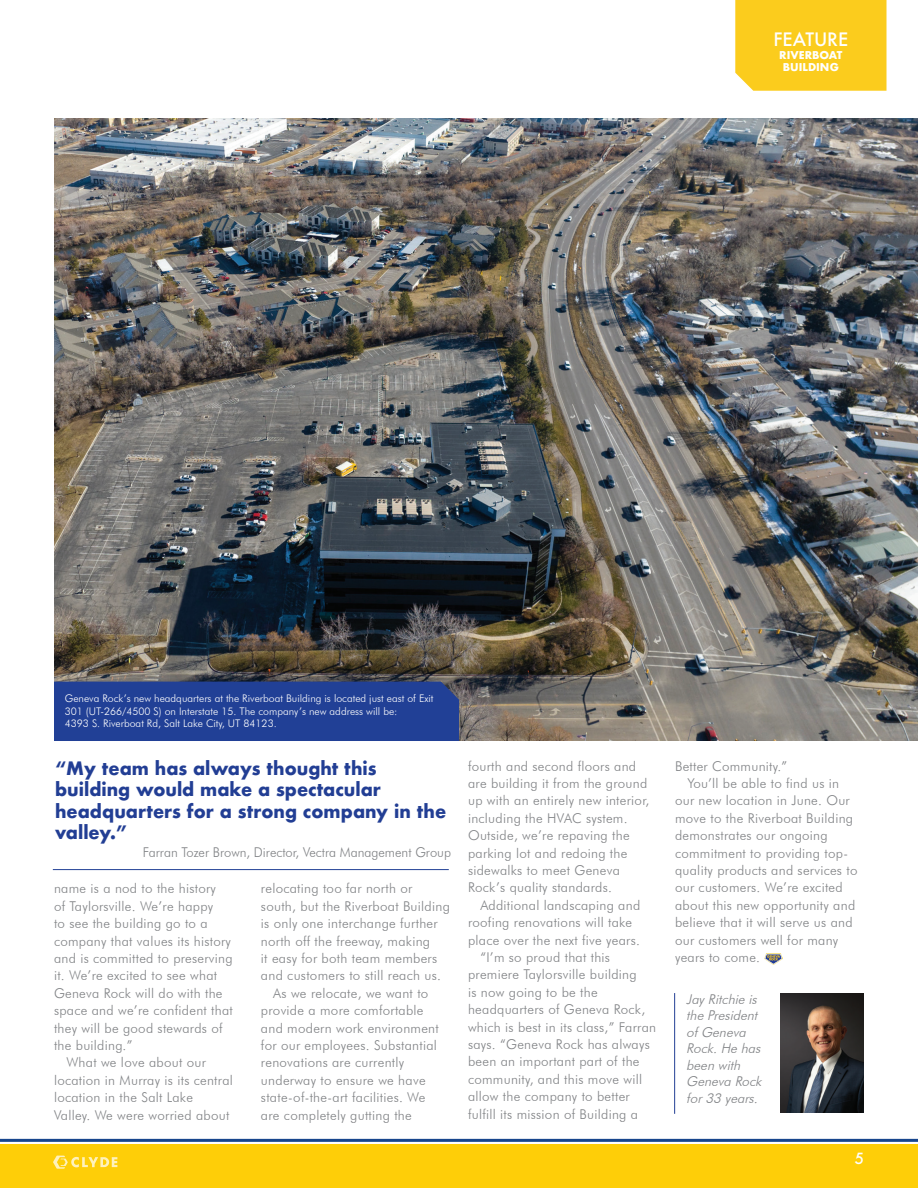
<style>
.page{position:relative;width:918px;height:1188px;background:#fff}
.page>*{position:absolute;margin:0;border:0;box-sizing:border-box;transform-origin:0 0}
.t1{font:700 18px/21.6px "Futura";color:#223e94;scale:.96 1}
.t2{font:500 18px "Futura";color:#fff}
.t3{font:500 15px "Futura";color:#fff}
.t4{font:300 13.5px/17.4px "Futura BT";letter-spacing:.02em;color:#808285}
.t5{font:italic 300 13.5px/16.5px "Futura BT";color:#808285}
.t6{font:300 13.5px "Futura BT";color:#808285;scale:.96 1}
.t7{font:300 10.5px/12.6px "Futura BT";color:#fff}
.t8{font:700 10.5px "Futura";color:#fff}
</style>
<div class="page">
<img style="left:54px;top:119px;width:864px;height:622px">
<div style="left:0;top:1145px;width:918px;height:43px;background:#fece08"></div>
<svg style="left:53px;top:1156px;width:64px;height:13px"></svg>
<div style="left:735px;top:0;width:152px;height:91px;background:#fbcc1d"></div>
<hr style="left:0;top:1139px;width:918px;height:3px;background:#17468d">
<div style="left:54px;top:682px;width:405px;height:59px;background:#214096"></div>
<hr style="left:53px;top:869px;width:396px;height:1px;background:#214096">
<hr style="left:674px;top:993px;width:1px;height:121px;background:#223e94">
<img style="left:780px;top:994px;width:84px;height:119px">
<img style="left:765px;top:954px;width:18px;height:11px">
<p class="t2" style="left:773px;top:27px;width:76px">FEATURE</p>
<p class="t8" style="left:779px;top:47px;width:65px">RIVERBOAT</p>
<p class="t8" style="left:783px;top:60px;width:58px">BUILDING</p>
<p class="t7" style="left:65px;top:692px;width:370px">Geneva Rock’s new headquarters at the Riverboat Building is located just east of Exit<br>301 (UT-266/4500 S) on Interstate 15. The company’s new address will be:</p>
<p class="t7" style="left:65px;top:717px;width:213px">4393 S. Riverboat Rd, Salt Lake City, UT 84123.</p>
<p class="t1" style="left:55px;top:757px;width:409px">“My team has always thought this building would make a spectacular headquarters for a strong company in the valley.”</p>
<p class="t6" style="left:143px;top:844px;width:323px">Farran Tozer Brown, Director, Vectra Management Group</p>
<p class="t4" style="left:54px;top:880px;width:180px">name is a nod to the history<br>of Taylorsville. We’re happy<br>to see the building go to a company that values its history and is committed to preserving it. We’re excited to see what<br>Geneva Rock will do with the space and we’re confident that they will be good stewards of the building.”</p>
<p class="t4" style="left:54px;top:1054px;width:180px;text-indent:12px">What we love about our location in Murray is its central location in the Salt Lake<br>Valley. We were worried about</p>
<p class="t4" style="left:261px;top:880px;width:190px">relocating too far north or south, but the Riverboat Building is only one interchange further north off the freeway, making<br>it easy for both team members and customers to still reach us.</p>
<p class="t4" style="left:261px;top:984px;width:179px;text-indent:12px">As we relocate, we want to provide a more comfortable and modern work environment for our employees. Substantial renovations are currently underway to ensure we have state-of-the-art facilities. We are completely gutting the</p>
<p class="t4" style="left:468px;top:757px;width:183px">fourth and second floors and are building it from the ground up with an entirely new interior, including the HVAC system.<br>Outside, we’re repaving the parking lot and redoing the sidewalks to meet Geneva<br>Rock’s quality standards.</p>
<p class="t4" style="left:468px;top:896px;width:174px;text-indent:12px">Additional landscaping and roofing renovations will take place over the next five years.</p>
<p class="t4" style="left:468px;top:948px;width:190px;text-indent:12px">“I’m so proud that this premiere Taylorsville building<br>is now going to be the headquarters of Geneva Rock, which is best in its class,” Farran says. “Geneva Rock has always been an important part of the community, and this move will allow the company to better fulfill its mission of Building a</p>
<p class="t4" style="left:675px;top:757px;width:114px">Better Community.”</p>
<p class="t4" style="left:675px;top:774px;width:184px;text-indent:12px">You’ll be able to find us in our new location in June. Our move to the Riverboat Building demonstrates our ongoing commitment to providing top&shy;quality products and services to our customers. We’re excited about this new opportunity and believe that it will serve us and our customers well for many years to come.</p>
<p class="t5" style="left:686px;top:990px;width:80px">JayRitchie is the President ofGeneva<br>Rock.He has been with<br>Geneva Rock for33 years.</p>
<p class="t3" style="left:855px;top:1148px;width:11px">5</p>
</div>
